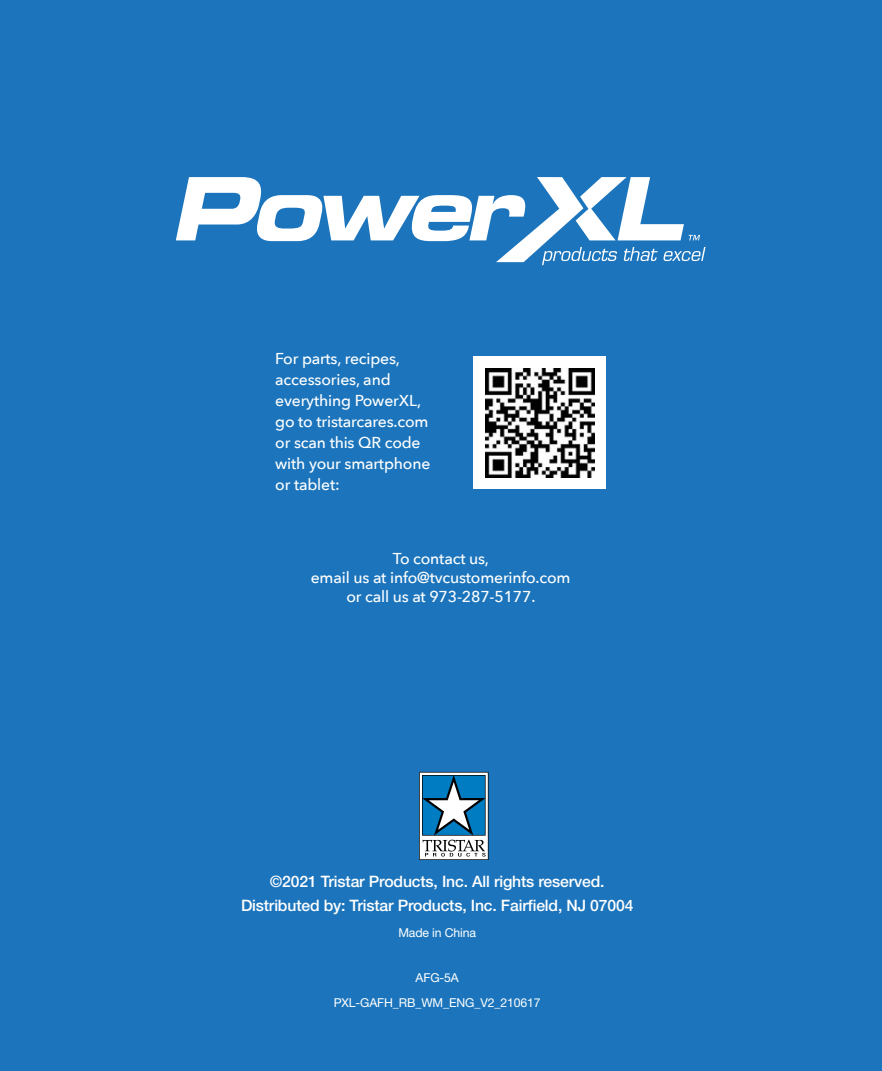
<style>
.page{position:relative;width:882px;height:1071px;background:#1c75bc}
.page>*{position:absolute;margin:0;border:0;box-sizing:border-box;transform-origin:0 0}
.Body{font:500 15.75px/21px "Avenir Next";letter-spacing:-.01em;color:#fff}
.t1{font:500 15.75px/24.5px "Helvetica Neue LT Std";letter-spacing:-.01em;color:#fff;text-align:center}
.t2{font:12.25px "Helvetica Neue LT Std";letter-spacing:-.01em;color:#fff}
</style>
<div class="page">
<svg style="left:419px;top:772px;width:70px;height:88px;background:#699ab7"></svg>
<svg style="left:176px;top:177px;width:530px;height:88px"></svg>
<div style="left:473px;top:356px;width:133px;height:133px;background:#fff"></div>
<img style="left:485px;top:368px;width:109px;height:109px">
<p class="Body" style="left:275px;top:348px;width:157px">For parts, recipes, accessories, and everything PowerXL, go to tristarcares.com or scan this QR code with your smartphone or tablet:</p>
<p class="Body" style="left:311px;top:548px;width:261px;line-height:19.2px;text-align:center">To contact us,<br>email us at info@tvcustomerinfo.com or call us at 973-287-5177.</p>
<p class="t1" style="left:241px;top:869px;width:394px">©2021 Tristar Products, Inc. All rights reserved.<br>Distributed by: Tristar Products, Inc. Fairfield, NJ 07004</p>
<p class="t2" style="left:398px;top:926px;width:79px">Made in China</p>
<p class="t2" style="left:416px;top:970px;width:45px">AFG-5A</p>
<p class="t2" style="left:334px;top:996px;width:209px">PXL-GAFH_RB_WM_ENG_V2_210617</p>
</div>
